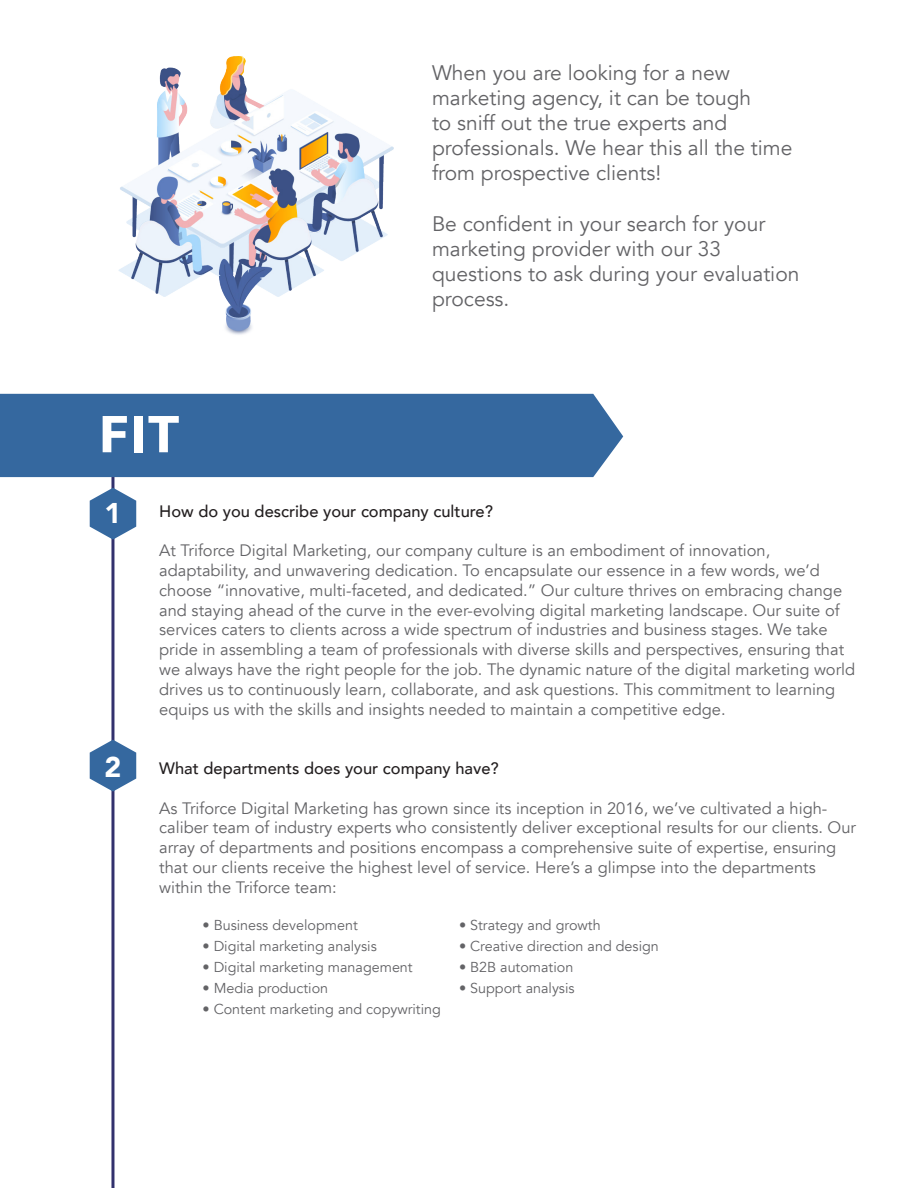
<style>
.page{position:relative;width:918px;height:1188px;background:#fff}
.page>*{position:absolute;margin:0;border:0;box-sizing:border-box;transform-origin:0 0}
.t1{font:900 51px "Roboto";color:#fff}
.t2{font:900 28.5px "Avenir";color:#fff}
.t3{font:21px/25.2px "Avenir";color:#636366}
.t4{font:16.5px/19.8px "Avenir";color:#636366}
.t5{font:500 16.5px "Avenir";color:#231f20}
.t6{font:14.4px "Avenir";color:#636366}
</style>
<div class="page">
<hr style="left:111px;top:414px;width:3px;height:774px;background:#32316d">
<img style="left:118px;top:56px;width:276px;height:279px">
<div style="left:0;top:394px;width:623px;height:83px;background:#35689f"></div>
<svg style="left:90px;top:488px;width:46px;height:52px"></svg>
<svg style="left:90px;top:740px;width:46px;height:52px"></svg>
<p class="t1" style="left:100px;top:398px;width:81px">FIT</p>
<p class="t3" style="left:432px;top:60px;width:362px">When you are looking for a new marketing agency, it can be tough<br>to sniff out the true experts and professionals. We hear this all the time from prospective clients!</p>
<p class="t3" style="left:432px;top:211px;width:369px">Be confident in your search for your marketing provider with our 33 questions to ask during your evaluation process.</p>
<p class="t2" style="left:105px;top:489px;width:18px">1</p>
<p class="t2" style="left:105px;top:742px;width:18px">2</p>
<p class="t5" style="left:159px;top:497px;width:335px">How do you describe your company culture?</p>
<p class="t4" style="left:159px;top:541px;width:697px">At Triforce Digital Marketing, our company culture is an embodiment of innovation, adaptability, and unwavering dedication. To encapsulate our essence in a few words, we’d choose “innovative, multi-faceted, and dedicated.” Our culture thrives on embracing change and staying ahead of the curve in the ever-evolving digital marketing landscape. Our suite of services caters to clients across a wide spectrum of industries and business stages. We take pride in assembling a team of professionals with diverse skills and perspectives, ensuring that we always have the right people for the job. The dynamic nature of the digital marketing world drives us to continuously learn, collaborate, and ask questions. This commitment to learning equips us with the skills and insights needed to maintain a competitive edge.</p>
<p class="t5" style="left:159px;top:754px;width:341px">What departments does your company have?</p>
<p class="t4" style="left:159px;top:798px;width:698px">As Triforce Digital Marketing has grown since its inception in 2016, we’ve cultivated a high&shy;caliber team of industry experts who consistently deliver exceptional results for our clients. Our array of departments and positions encompass a comprehensive suite of expertise, ensuring that our clients receive the highest level of service. Here’s a glimpse into the departments within the Triforce team:</p>
<p class="t6" style="left:202px;top:917px;width:157px">• Business development</p>
<p class="t6" style="left:202px;top:938px;width:176px">• Digital marketing analysis</p>
<p class="t6" style="left:202px;top:959px;width:212px">• Digital marketing management</p>
<p class="t6" style="left:202px;top:980px;width:127px">• Media production</p>
<p class="t6" style="left:202px;top:1001px;width:240px">• Content marketing and copywriting</p>
<p class="t6" style="left:459px;top:917px;width:143px">• Strategy and growth</p>
<p class="t6" style="left:459px;top:938px;width:201px">• Creative direction and design</p>
<p class="t6" style="left:459px;top:959px;width:116px">• B2B automation</p>
<p class="t6" style="left:459px;top:980px;width:117px">• Support analysis</p>
</div>
